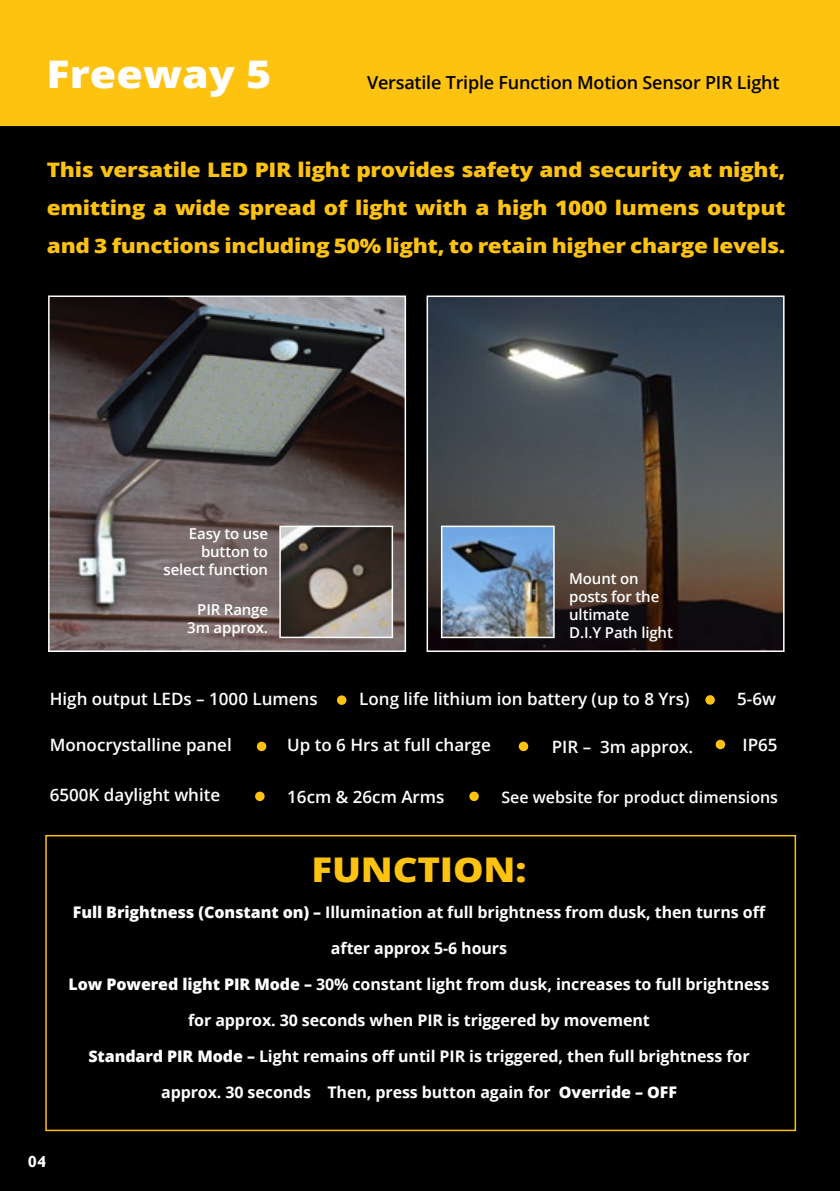
<style>
.page{position:relative;width:840px;height:1191px;background:#fff}
.page>*{position:absolute;margin:0;border:0;box-sizing:border-box;transform-origin:0 0}
.t1{font:800 38px "Open Sans";color:#fff;scale:1.13 1}
.t2{font:800 34px "Open Sans";letter-spacing:-.005em;color:#fec210;scale:1.13 1}
.t3{font:800 20px/38px "Open Sans";letter-spacing:-.015em;color:#fec210;text-align:justify;scale:1.13 1}
.t4{font:600 18px "Open Sans";letter-spacing:-.01em;color:#000001}
.t5{font:600 17px "Open Sans";color:#fff}
.t6{font:700 16px "Open Sans";letter-spacing:-.005em;color:#fff}
.t7{font:600 16px "Open Sans";color:#fff}
.t8{font:700 16px "Gill Sans";color:#fff;scale:1.04 1}
.t9{font:600 15px/18px "Open Sans";letter-spacing:-.01em;color:#fff;text-align:right}
.s1{font-weight:800}
</style>
<div class="page">
<div style="left:0;top:0;width:839px;height:1191px;background:#000001"></div>
<div style="left:0;top:0;width:839px;height:125px;background:#fec210"></div>
<img style="left:51px;top:298px;width:352px;height:351px">
<div style="left:48px;top:295px;width:358px;height:357px;border:2px solid #fff"></div>
<img style="left:429px;top:298px;width:352px;height:351px">
<div style="left:426px;top:295px;width:358px;height:357px;border:2px solid #fff"></div>
<div style="left:337px;top:695px;width:9px;height:10px;background:#fec210;border-radius:50%"></div>
<div style="left:257px;top:741px;width:9px;height:10px;background:#fec210;border-radius:50%"></div>
<div style="left:45px;top:835px;width:750px;height:296px;border:2px solid #fec210"></div>
<div style="left:715px;top:739px;width:9px;height:10px;background:#fec210;border-radius:50%"></div>
<div style="left:255px;top:791px;width:9px;height:10px;background:#fec210;border-radius:50%"></div>
<div style="left:469px;top:791px;width:9px;height:10px;background:#fec210;border-radius:50%"></div>
<div style="left:705px;top:695px;width:9px;height:9px;background:#fec210;border-radius:50%"></div>
<img style="left:443px;top:528px;width:108px;height:107px">
<div style="left:440px;top:525px;width:114px;height:113px;border:2px solid #fff"></div>
<img style="left:282px;top:528px;width:108px;height:107px">
<div style="left:279px;top:525px;width:114px;height:113px;border:2px solid #fff"></div>
<svg style="left:518px;top:741px;width:10px;height:10px"></svg>
<p class="t1" style="left:47px;top:45px;width:200px">Freeway 5</p>
<p class="t4" style="left:367px;top:70px;width:413px">Versatile Triple Function Motion Sensor PIR Light</p>
<p class="t3" style="left:47px;top:150px;width:654px">This versatile LED PIR light provides safety and security at night, emitting a wide spread of light with a high 1000 lumens output and 3 functions including 50% light, to retain higher charge levels.</p>
<p class="t9" style="left:163px;top:524px;width:106px">Easy to use button to select function</p>
<p class="t9" style="left:187px;top:600px;width:82px">PIR Range<br>3m approx.</p>
<p class="t9" style="left:569px;top:569px;width:105px;text-align:left">Mount on posts for the ultimate<br>D.I.Y Path light</p>
<p class="t5" style="left:50px;top:687px;width:269px">High output LEDs – 1000 Lumens</p>
<p class="t5" style="left:287px;top:733px;width:205px">Up to 6 Hrs at full charge</p>
<p class="t5" style="left:359px;top:687px;width:331px">Long life lithium ion battery (up to 8 Yrs)</p>
<p class="t5" style="left:736px;top:687px;width:40px">5-6w</p>
<p class="t5" style="left:742px;top:733px;width:37px">IP65</p>
<p class="t7" style="left:501px;top:786px;width:278px">See website for product dimensions</p>
<p class="t5" style="left:50px;top:733px;width:183px">Monocrystalline panel</p>
<p class="t5" style="left:551px;top:735px;width:143px">PIR – 3m approx.</p>
<p class="t5" style="left:50px;top:783px;width:172px">6500K daylight white</p>
<p class="t5" style="left:287px;top:785px;width:159px">16cm &amp; 26cm Arms</p>
<p class="t8" style="left:28px;top:1151px;width:19px">04</p>
<p class="t2" style="left:311px;top:844px;width:191px">FUNCTION:</p>
<p class="t6" style="left:73px;top:901px;width:694px"><span class="s1">Full Brightness (Constant on) –</span> Illumination at full brightness from dusk, then turns off</p>
<p class="t6" style="left:331px;top:937px;width:177px">after approx 5-6 hours</p>
<p class="t6" style="left:68px;top:973px;width:702px"><span class="s1">Low Powered light PIR Mode –</span> 30% constant light from dusk, increases to full brightness</p>
<p class="t6" style="left:188px;top:1009px;width:463px">for approx. 30 seconds when PIR is triggered by movement</p>
<p class="t6" style="left:88px;top:1045px;width:662px"><span class="s1">Standard PIR Mode –</span> Light remains off until PIR is triggered, then full brightness for</p>
<p class="t6" style="left:161px;top:1081px;width:517px">approx. 30 seconds Then, press button again for <span class="s1">Override – OFF</span></p>
</div>
